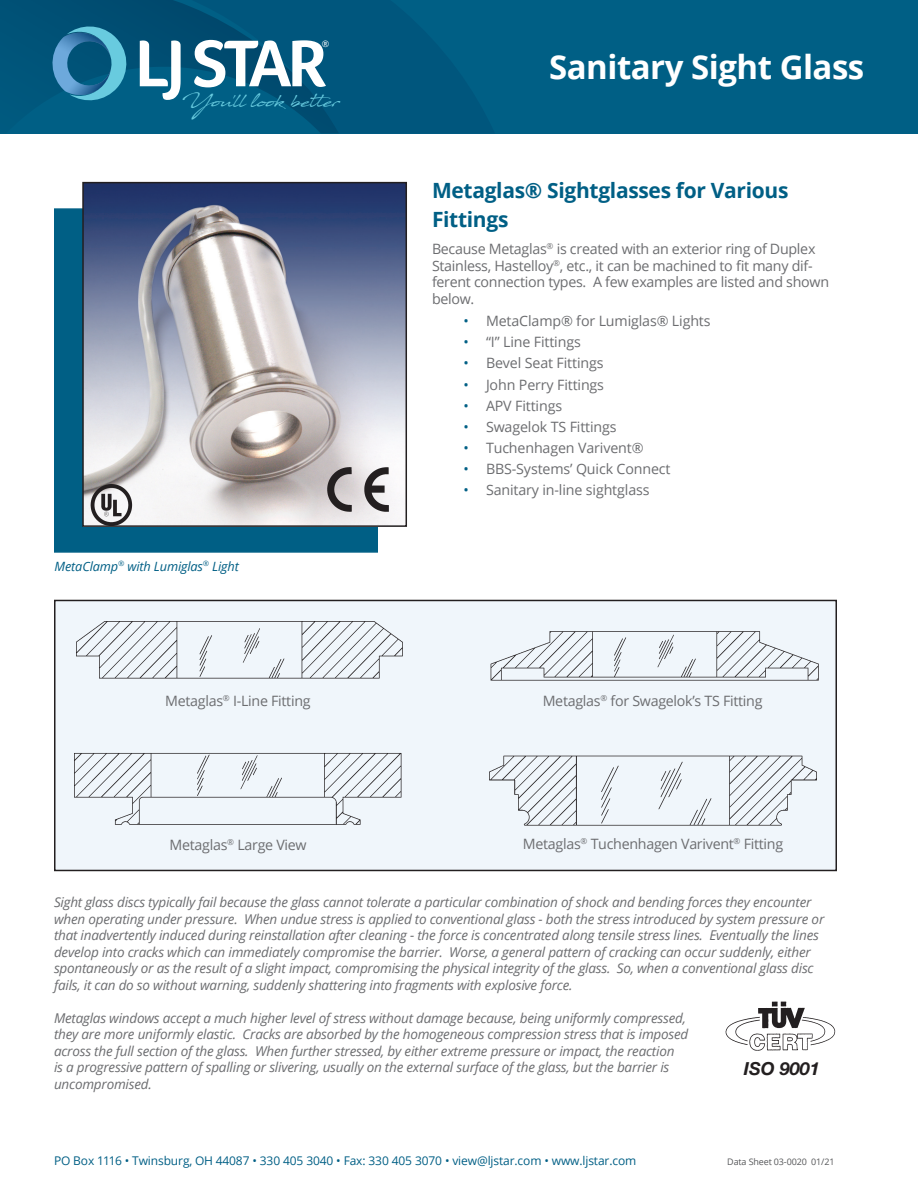
<style>
.page{position:relative;width:918px;height:1188px;background:#fff}
.page>*{position:absolute;margin:0;border:0;box-sizing:border-box;transform-origin:0 0}
.Model_Name{font:700 33px "Open Sans";letter-spacing:-.015em;color:#fff}
.Model_Name-2{font:700 21px/28.5px "Open Sans";letter-spacing:-.015em;color:#005f85}
.t1{font:italic 700 18px "Helvetica Neue";color:#231f20}
.t2{font:17.7px "Javacom";color:#68cbdf}
.Paragraph_Copy{font:14.25px/16.5px "Open Sans";letter-spacing:-.02em;color:#6c6d70}
.Indent{font:14.25px "Open Sans";letter-spacing:-.01em;color:#6c6d70}
.Model_Description{font:italic 13.5px/16.5px "Open Sans";letter-spacing:-.015em;color:#6c6d70}
.Photo_Desscription{font:italic 12.75px "Open Sans";letter-spacing:-.01em;color:#005f85}
.t3{font:12px "Open Sans";letter-spacing:-.01em;color:#005f85}
.Model_Name-3{font:9px "Open Sans";letter-spacing:-.015em;color:#57585a}
.Paragraph_Copy-2{font:9px "Open Sans";color:#fff}
.s1{color:#005f85}
</style>
<div class="page">
<div style="left:54px;top:208px;width:324px;height:345px;background:#005f85;border:2px solid #005f85"></div>
<img style="left:85px;top:185px;width:319px;height:339px">
<div style="left:82px;top:182px;width:325px;height:345px;border:2px solid #231f20"></div>
<div style="left:55px;top:600px;width:781px;height:270px;background:#f0f6fb"></div>
<div style="left:54px;top:600px;width:783px;height:271px;border:2px solid #231f20"></div>
<img style="left:327px;top:468px;width:61px;height:43px">
<img style="left:726px;top:1002px;width:110px;height:49px">
<img style="left:76px;top:622px;width:327px;height:57px">
<img style="left:74px;top:753px;width:328px;height:71px">
<img style="left:490px;top:631px;width:328px;height:50px">
<img style="left:489px;top:755px;width:327px;height:71px">
<img style="left:91px;top:484px;width:42px;height:42px">
<div style="left:0;top:0;width:918px;height:134px;background:#005f85"></div>
<svg style="left:0;top:0;width:339px;height:134px"></svg>
<svg style="left:140px;top:41px;width:41px;height:59px"></svg>
<svg style="left:194px;top:40px;width:132px;height:47px"></svg>
<svg style="left:48px;top:24px;width:83px;height:80px"></svg>
<p class="Paragraph_Copy-2" style="left:322px;top:38px;width:9px">®</p>
<p class="t2" style="left:183px;top:89px;width:159px">You’ll look better</p>
<p class="Photo_Desscription" style="left:55px;top:557px;width:186px">MetaClamp<sup>®</sup> with Lumiglas<sup>®</sup> Light</p>
<p class="Model_Name" style="left:549px;top:44px;width:317px">Sanitary Sight Glass</p>
<p class="Model_Name-2" style="left:432px;top:176px;width:358px">Metaglas® Sightglasses for Various<br>Fittings</p>
<p class="Paragraph_Copy" style="left:432px;top:240px;width:399px">Because Metaglas<sup>®</sup> is created with an exterior ring of Duplex Stainless, Hastelloy<sup>®</sup>, etc., it can be machined to fit many dif&shy;ferent connection types. A few examples are listed and shown below.</p>
<p class="Indent" style="left:464px;top:311px;width:249px"><span class="s1">•</span> MetaClamp® for Lumiglas® Lights</p>
<p class="Indent" style="left:464px;top:332px;width:119px"><span class="s1">•</span> “I” Line Fittings</p>
<p class="Indent" style="left:464px;top:353px;width:142px"><span class="s1">•</span> Bevel Seat Fittings</p>
<p class="Indent" style="left:464px;top:375px;width:142px"><span class="s1">•</span> John Perry Fittings</p>
<p class="Indent" style="left:464px;top:396px;width:100px"><span class="s1">•</span> APV Fittings</p>
<p class="Indent" style="left:464px;top:417px;width:155px"><span class="s1">•</span> Swagelok TS Fittings</p>
<p class="Indent" style="left:464px;top:438px;width:182px"><span class="s1">•</span> Tuchenhagen Varivent®</p>
<p class="Indent" style="left:464px;top:459px;width:209px"><span class="s1">•</span> BBS-Systems’ Quick Connect</p>
<p class="Indent" style="left:464px;top:480px;width:188px"><span class="s1">•</span> Sanitary in-line sightglass</p>
<p class="Paragraph_Copy" style="left:165px;top:692px;width:147px">Metaglas<sup>®</sup> I-Line Fitting</p>
<p class="Paragraph_Copy" style="left:543px;top:692px;width:221px">Metaglas<sup>®</sup> for Swagelok’s TS Fitting</p>
<p class="Paragraph_Copy" style="left:170px;top:836px;width:139px">Metaglas<sup>®</sup> Large View</p>
<p class="Paragraph_Copy" style="left:523px;top:835px;width:262px">Metaglas<sup>®</sup> Tuchenhagen Varivent<sup>®</sup> Fitting</p>
<p class="Model_Description" style="left:54px;top:894px;width:772px">Sight glass discs typically fail because the glass cannot tolerate a particular combination of shock and bending forces they encounter when operating under pressure. When undue stress is applied to conventional glass - both the stress introduced by system pressure or that inadvertently induced during reinstallation after cleaning - the force is concentrated along tensile stress lines. Eventually the lines develop into cracks which can immediately compromise the barrier. Worse, a general pattern of cracking can occur suddenly, either spontaneously or as the result of a slight impact, compromising the physical integrity of the glass. So, when a conventional glass disc fails, it can do so without warning, suddenly shattering into fragments with explosive force.</p>
<p class="Model_Description" style="left:54px;top:1009px;width:636px">Metaglas windows accept a much higher level of stress without damage because, being uniformly compressed, they are more uniformly elastic. Cracks are absorbed by the homogeneous compression stress that is imposed across the full section of the glass. When further stressed, by either extreme pressure or impact, the reaction<br>is a progressive pattern of spalling or slivering, usually on the external surface of the glass, but the barrier is uncompromised.</p>
<p class="t1" style="left:744px;top:1057px;width:78px">ISO 9001</p>
<p class="t3" style="left:54px;top:1152px;width:584px">PO Box 1116 • Twinsburg, OH 44087 • 330 405 3040 • Fax: 330 405 3070 • view@ljstar.com • www.ljstar.com</p>
<p class="Model_Name-3" style="left:727px;top:1155px;width:109px">Data Sheet 03-0020 01/21</p>
</div>
